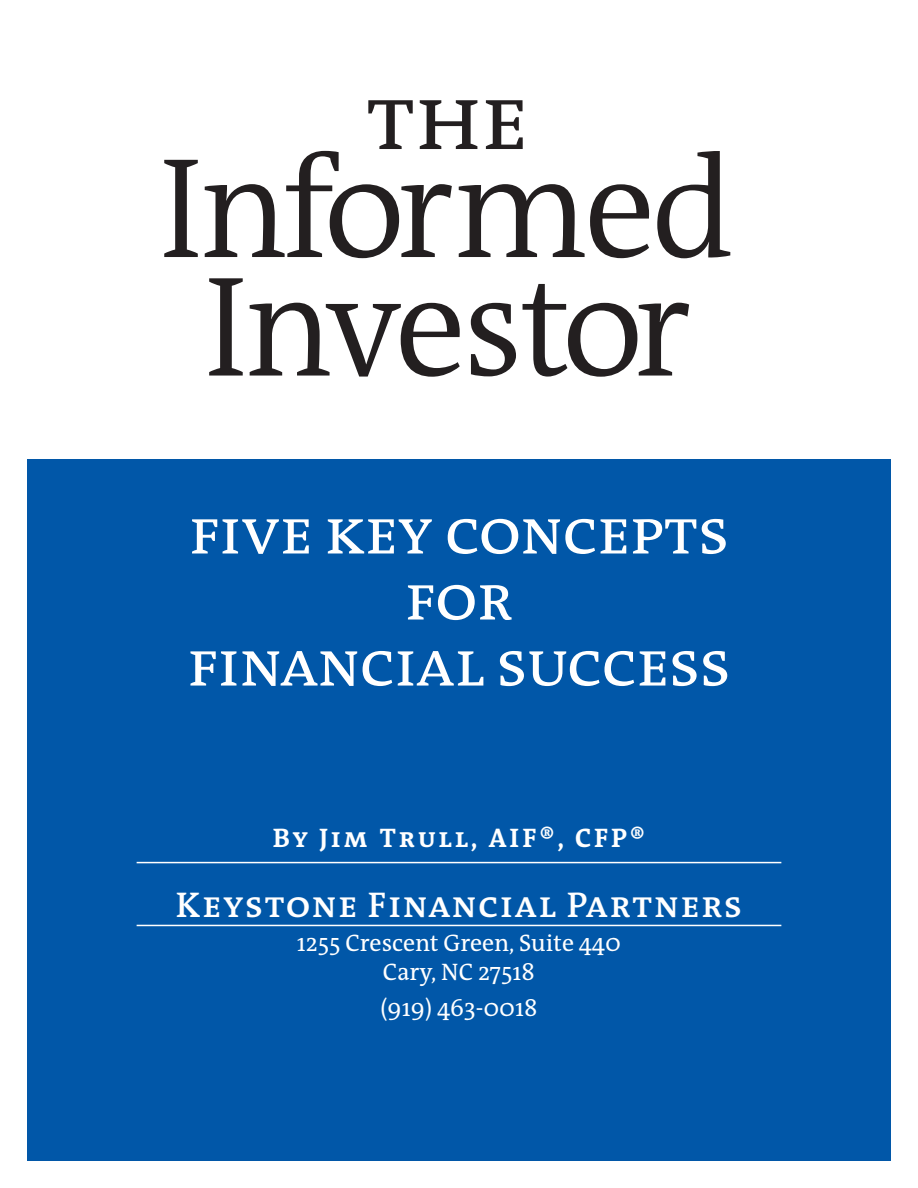
<style>
.page{position:relative;width:918px;height:1188px;background:#fff}
.page>*{position:absolute;margin:0;border:0;box-sizing:border-box;transform-origin:0 0}
.t1{font:300 144px/118.5px "The Antiqua B4";letter-spacing:-.035em;color:#231f20;text-align:center}
.t2{font:90px "The Antiqua B5 c Caps";color:#231f20}
.t3{font:63px/66px "The Antiqua B5 c Caps";color:#fff;text-align:center}
.t4{font:36px "The Antiqua B6 c Semi Bold Caps";letter-spacing:.05em;color:#fff}
.t5{font:27px "The Antiqua B7 c Bold Caps";letter-spacing:.105em;color:#fff}
.t6{font:24px/28.8px "The Antiqua B5";color:#fff;text-align:center}
</style>
<div class="page">
<div style="left:27px;top:459px;width:864px;height:702px;background:#0157a8"></div>
<hr style="left:137px;top:862px;width:644px;height:1px;background:#fff">
<hr style="left:137px;top:925px;width:644px;height:1px;background:#fff">
<h2 class="t2" style="left:366px;top:88px;width:164px">the</h2>
<h1 class="t1" style="left:158px;top:167px;width:578px">Informed<br>Investor</h1>
<h3 class="t3" style="left:187px;top:507px;width:544px">five key concepts for<br>financial success</h3>
<p class="t5" style="left:273px;top:829px;width:374px">By Jim Trull, AIF®, CFP®</p>
<h3 class="t4" style="left:176px;top:893px;width:568px">Keystone Financial Partners</h3>
<p class="t6" style="left:297px;top:932px;width:326px">1255 Crescent Green, Suite 440<br>Cary, NC 27518</p>
<p class="t6" style="left:380px;top:997px;width:159px">(919) 463-0018</p>
</div>
